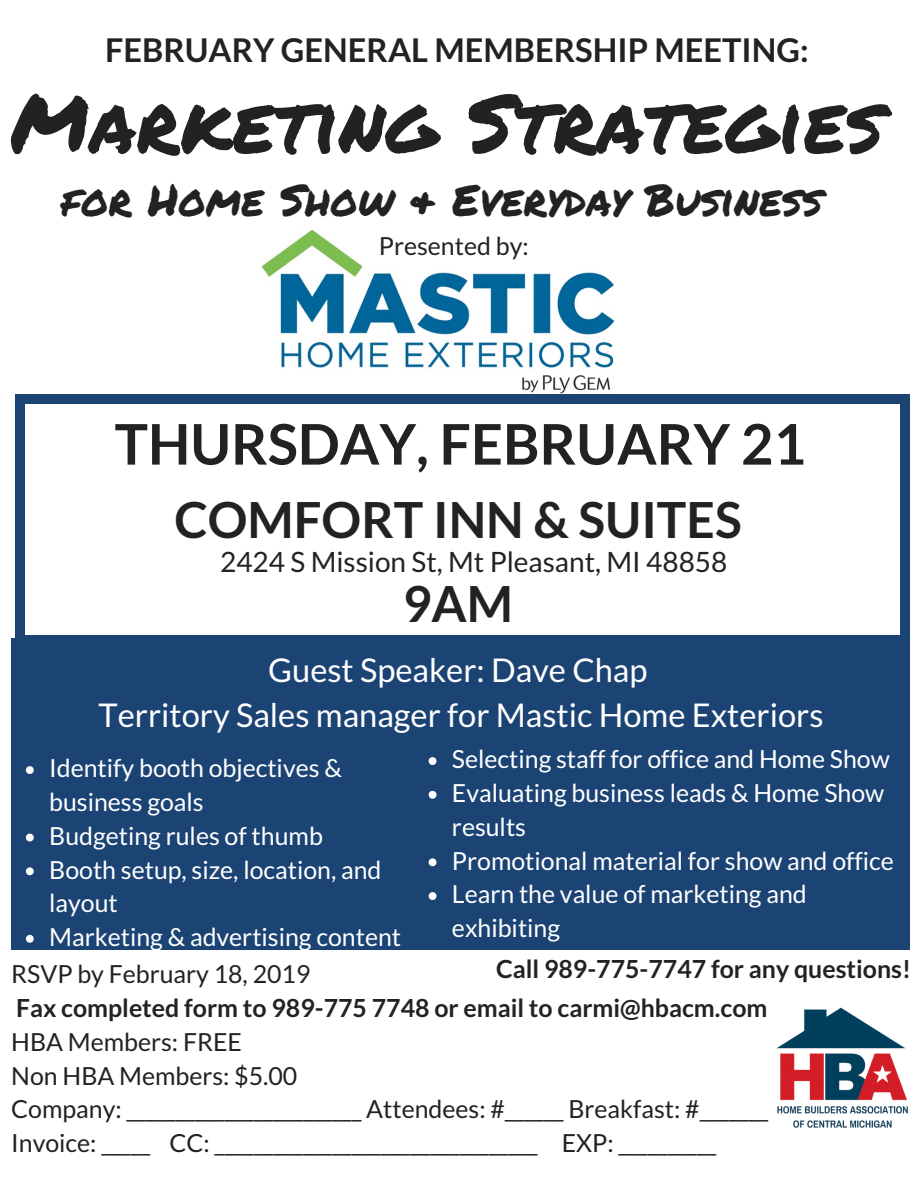
<style>
.page{position:relative;width:918px;height:1188px;background:#fff}
.page>*{position:absolute;margin:0;border:0;box-sizing:border-box;transform-origin:0 0}
.t1{font:81px "Permanent Marker";color:#222}
.t2{font:700 55.95px "Lato";color:#222}
.t3{font:700 49.8px/84.3px "Lato";color:#222;text-align:center}
.t4{font:43.65px "Permanent Marker";color:#222}
.t5{font:32.7px/45px "Lato";color:#fff;text-align:center}
.t6{font:700 32.7px "Lato";color:#222}
.t7{font:28.05px "Lato";color:#222}
.t8{font:24.9px/33.8px "Lato";color:#fff}
.t9{font:24.9px/33.8px "Lato";color:#222}
.t10{font:700 24.9px "Lato";color:#222}
</style>
<div class="page">
<img style="left:776px;top:1007px;width:132px;height:121px">
<img style="left:261px;top:229px;width:354px;height:165px">
<div style="left:900px;top:635px;width:10px;height:10px;background:#1b4374"></div>
<div style="left:15px;top:404px;width:10px;height:232px;background:#1b4374"></div>
<div style="left:15px;top:635px;width:10px;height:10px;background:#1b4374"></div>
<div style="left:900px;top:404px;width:10px;height:232px;background:#1b4374"></div>
<div style="left:25px;top:635px;width:875px;height:10px;background:#1b4374"></div>
<div style="left:900px;top:394px;width:10px;height:10px;background:#1b4374"></div>
<div style="left:15px;top:394px;width:10px;height:10px;background:#1b4374"></div>
<div style="left:25px;top:394px;width:875px;height:10px;background:#1b4374"></div>
<div style="left:11px;top:638px;width:899px;height:311px;background:#1b4374"></div>
<svg style="left:26px;top:766px;width:8px;height:8px"></svg>
<svg style="left:26px;top:834px;width:8px;height:8px"></svg>
<svg style="left:26px;top:867px;width:8px;height:8px"></svg>
<svg style="left:26px;top:935px;width:8px;height:8px"></svg>
<svg style="left:429px;top:757px;width:7px;height:8px"></svg>
<svg style="left:429px;top:791px;width:7px;height:8px"></svg>
<svg style="left:429px;top:858px;width:7px;height:8px"></svg>
<svg style="left:429px;top:892px;width:7px;height:8px"></svg>
<h3 class="t6" style="left:105px;top:30px;width:705px">FEBRUARY GENERAL MEMBERSHIP MEETING:</h3>
<h1 class="t1" style="left:10px;top:63px;width:874px">Marketing Strategies</h1>
<h3 class="t4" style="left:61px;top:168px;width:763px">for Home Show &amp; Everyday Business</h3>
<p class="t9" style="left:379px;top:229px;width:151px">Presented by:</p>
<h2 class="t2" style="left:115px;top:409px;width:693px">THURSDAY, FEBRUARY 21</h2>
<h3 class="t3" style="left:174px;top:476px;width:569px">COMFORT INN &amp; SUITES<br>9AM</h3>
<h3 class="t5" style="left:98px;top:647px;width:727px">Guest Speaker: Dave Chap<br>Territory Sales manager for Mastic Home Exteriors</h3>
<p class="t7" style="left:220px;top:544px;width:509px">2424 S Mission St, Mt Pleasant, MI 48858</p>
<p class="t8" style="left:49px;top:751px;width:353px">Identify booth objectives &amp; business goals<br>Budgeting rules of thumb<br>Booth setup, size, location, and layout<br>Marketing &amp; advertising content</p>
<p class="t8" style="left:452px;top:742px;width:444px">Selecting staff for office and Home Show<br>Evaluating business leads &amp; Home Show results<br>Promotional material for show and office<br>Learn the value of marketing and exhibiting</p>
<p class="t10" style="left:496px;top:953px;width:416px">Call 989-775-7747 for any questions!</p>
<p class="t9" style="left:11px;top:957px;width:301px">RSVP by February 18, 2019</p>
<p class="t10" style="left:16px;top:992px;width:753px">Fax completed form to 989-775 7748 or email to carmi@hbacm.com</p>
<p class="t9" style="left:11px;top:1024px;width:759px">HBA Members: FREE<br>Non HBA Members: $5.00<br>Company: ________________________ Attendees: #______ Breakfast: #_______ Invoice: _____ CC: _________________________________ EXP: __________</p>
</div>
